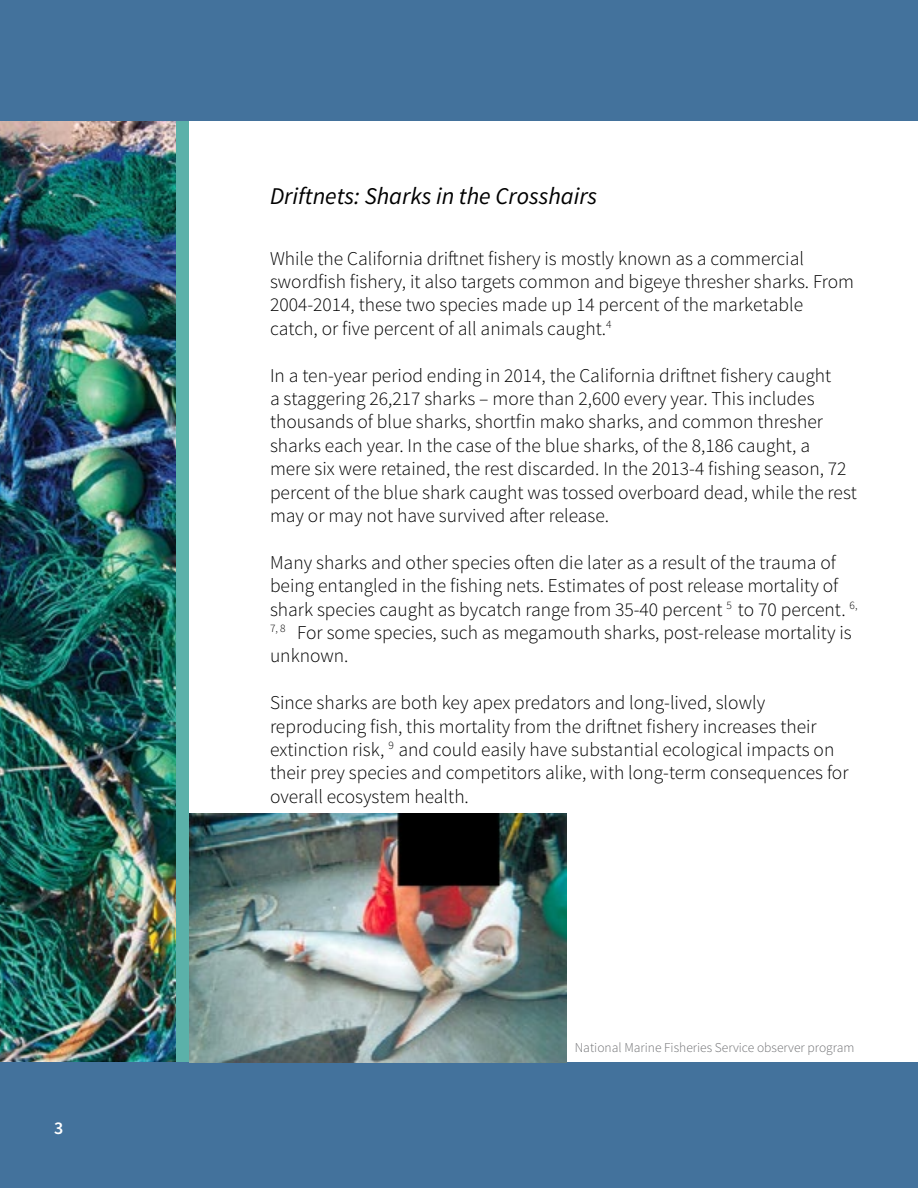
<style>
.page{position:relative;width:918px;height:1188px;background:#fff}
.page>*{position:absolute;margin:0;border:0;box-sizing:border-box;transform-origin:0 0}
.t1{font:italic 24px "Source Sans Pro";color:#000}
.t2{font:300 19.5px/23.4px "Source Sans Pro";color:#000}
.t3{font:600 18px "Source Sans Pro";color:#fff}
.t4{font:300 13.5px "Source Sans Pro";color:#6f7073}
</style>
<div class="page">
<div style="left:0;top:122px;width:189px;height:940px;background:#5bb1a9"></div>
<div style="left:0;top:1062px;width:918px;height:126px;background:#43729c"></div>
<img style="left:0;top:122px;width:176px;height:940px">
<div style="left:0;top:0;width:918px;height:122px;background:#43729c"></div>
<img style="left:189px;top:813px;width:378px;height:249px">
<p class="t3" style="left:54px;top:1117px;width:11px">3</p>
<p class="t1" style="left:270px;top:181px;width:329px">Driftnets: Sharks in the Crosshairs</p>
<p class="t2" style="left:270px;top:246px;width:586px">While the California driftnet fishery is mostly known as a commercial swordfish fishery, it also targets common and bigeye thresher sharks. From 2004-2014, these two species made up 14 percent of the marketable catch, or five percent of all animals caught.<sup>4</sup></p>
<p class="t2" style="left:270px;top:363px;width:589px">In a ten-year period ending in 2014, the California driftnet fishery caught<br>a staggering 26,217 sharks – more than 2,600 every year. This includes thousands of blue sharks, shortfin mako sharks, and common thresher sharks each year. In the case of the blue sharks, of the 8,186 caught, a<br>mere six were retained, the rest discarded. In the 2013-4 fishing season, 72 percent of the blue shark caught was tossed overboard dead, while the rest may or may not have survived after release.</p>
<p class="t2" style="left:270px;top:551px;width:589px">Many sharks and other species often die later as a result of the trauma of being entangled in the fishing nets. Estimates of post release mortality of shark species caught as bycatch range from 35-40 percent <sup>5</sup> to 70 percent. <sup>6, 7,</sup> <sup>8</sup> For some species, such as megamouth sharks, post-release mortality is unknown.</p>
<p class="t2" style="left:270px;top:691px;width:580px">Since sharks are both key apex predators and long-lived, slowly reproducing fish, this mortality from the driftnet fishery increases their extinction risk, <sup>9</sup> and could easily have substantial ecological impacts on their prey species and competitors alike, with long-term consequences for overall ecosystem health.</p>
<p class="t4" style="left:575px;top:1039px;width:281px">National Marine Fisheries Service observer program</p>
</div>
